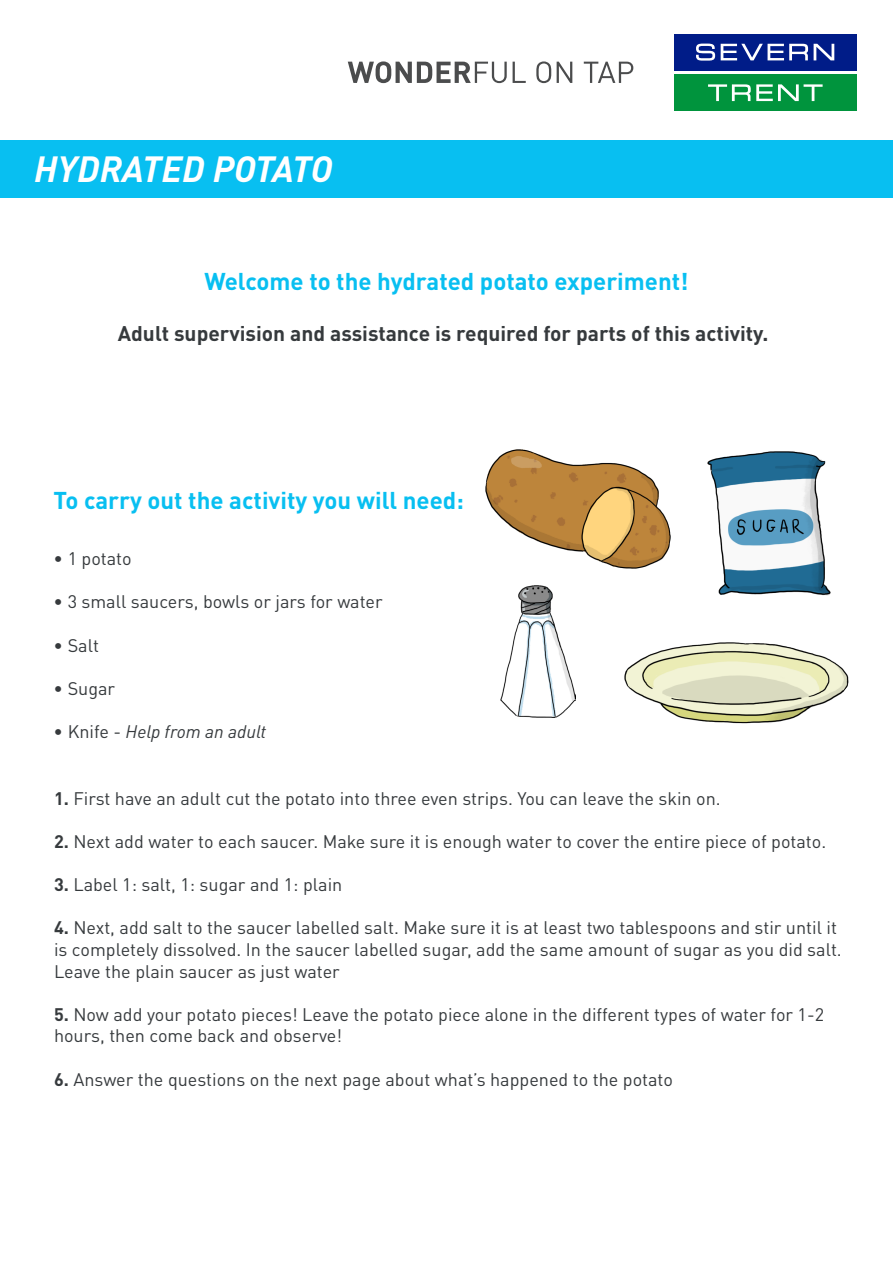
<style>
.page{position:relative;width:893px;height:1263px;background:#fff}
.page>*{position:absolute;margin:0;border:0;box-sizing:border-box;transform-origin:0 0}
.t1{font:italic 700 36px "DINOT";color:#fff}
.t2{font:700 24px "DINOT";color:#08bff1}
.t3{font:700 21px "DINOT";color:#363a3d}
.t4{font:18px/21.6px "DINOT";color:#363a3d}
.t5{font:italic 18px "DINOT";color:#363a3d}
.s1{font-style:normal}
.s2{font-weight:700}
</style>
<div class="page">
<div style="left:0;top:140px;width:893px;height:58px;background:#08bff1"></div>
<div style="left:674px;top:34px;width:183px;height:36px;background:#001c88"></div>
<div style="left:674px;top:75px;width:183px;height:36px;background:#00943d"></div>
<svg style="left:696px;top:44px;width:19px;height:17px"></svg>
<svg style="left:721px;top:44px;width:87px;height:16px"></svg>
<svg style="left:814px;top:44px;width:20px;height:16px"></svg>
<svg style="left:708px;top:84px;width:115px;height:17px"></svg>
<svg style="left:348px;top:61px;width:159px;height:22px"></svg>
<svg style="left:513px;top:62px;width:13px;height:21px"></svg>
<svg style="left:536px;top:61px;width:15px;height:22px"></svg>
<svg style="left:557px;top:62px;width:15px;height:21px"></svg>
<svg style="left:584px;top:62px;width:49px;height:21px"></svg>
<img style="left:624px;top:642px;width:225px;height:82px">
<img style="left:707px;top:452px;width:123px;height:143px">
<img style="left:500px;top:585px;width:76px;height:133px">
<img style="left:486px;top:449px;width:184px;height:119px">
<p class="t1" style="left:34px;top:146px;width:300px">HYDRATED POTATO</p>
<p class="t2" style="left:204px;top:266px;width:486px">Welcome to the hydrated potato experiment!</p>
<p class="t3" style="left:118px;top:320px;width:652px">Adult supervision and assistance is required for parts of this activity.</p>
<p class="t2" style="left:54px;top:484px;width:412px">To carry out the activity you will need:</p>
<p class="t4" style="left:54px;top:547px;width:80px">• 1 potato</p>
<p class="t4" style="left:54px;top:591px;width:331px">• 3 small saucers, bowls or jars for water</p>
<p class="t4" style="left:54px;top:634px;width:47px">• Salt</p>
<p class="t4" style="left:54px;top:677px;width:63px">• Sugar</p>
<p class="t5" style="left:54px;top:720px;width:214px"><span class="s1">• Knife -</span> Help from an adult</p>
<p class="t4" style="left:54px;top:787px;width:668px"><span class="s2">1.</span> First have an adult cut the potato into three even strips. You can leave the skin on.</p>
<p class="t4" style="left:54px;top:830px;width:774px"><span class="s2">2.</span> Next add water to each saucer. Make sure it is enough water to cover the entire piece of potato.</p>
<p class="t4" style="left:54px;top:873px;width:290px"><span class="s2">3.</span> Label 1: salt, 1: sugar and 1: plain</p>
<p class="t4" style="left:54px;top:917px;width:789px"><span class="s2">4.</span> Next, add salt to the saucer labelled salt. Make sure it is at least two tablespoons and stir until it is completely dissolved. In the saucer labelled sugar, add the same amount of sugar as you did salt.<br>Leave the plain saucer as just water</p>
<p class="t4" style="left:54px;top:1003px;width:772px"><span class="s2">5.</span> Now add your potato pieces! Leave the potato piece alone in the different types of water for 1-2 hours, then come back and observe!</p>
<p class="t4" style="left:54px;top:1068px;width:620px"><span class="s2">6.</span> Answer the questions on the next page about what’s happened to the potato</p>
</div>
